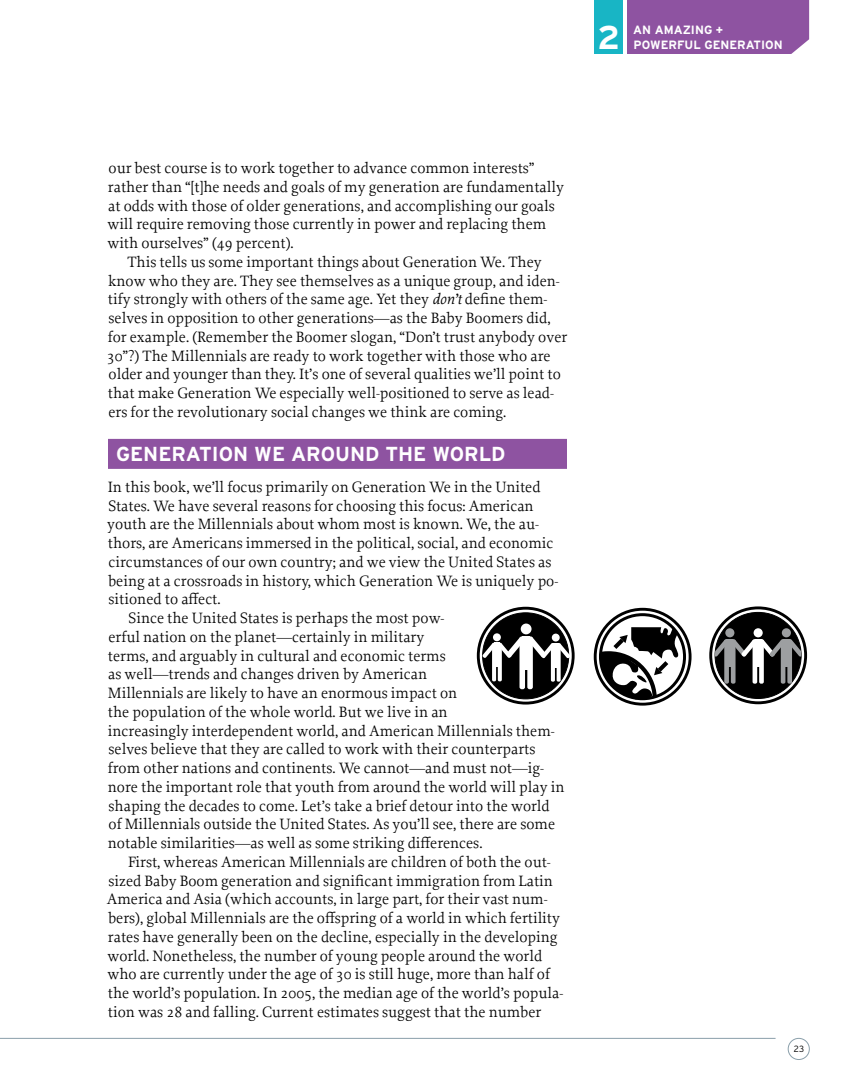
<style>
.page{position:relative;width:864px;height:1080px;background:#fff}
.page>*{position:absolute;margin:0;border:0;box-sizing:border-box;transform-origin:0 0}
.t1{font:700 33px "Interstate";color:#fff}
.t2{font:700 20.25px "Interstate";color:#fff}
.t3{font:15.75px/18.8px "Proforma";color:#000}
.t4{font:700 12px "Interstate";color:#fff}
.t5{font:300 9px "Interstate";color:#000}
.s1{font-style:italic}
</style>
<div class="page">
<div style="left:788px;top:1038px;width:22px;height:22px;border:1px solid #8a9faa;border-radius:50%"></div>
<hr style="left:0;top:1038px;width:776px;height:1px;background:#8a9faa">
<div style="left:595px;top:0;width:28px;height:54px;background:#18b5c5"></div>
<div style="left:627px;top:0;width:182px;height:54px;background:#8e53a1"></div>
<div style="left:108px;top:439px;width:459px;height:30px;background:#8e53a1"></div>
<div style="left:599px;top:613px;width:87px;height:87px;border:3px solid #000;border-radius:50%"></div>
<svg style="left:597px;top:626px;width:83px;height:75px"></svg>
<div style="left:715px;top:612px;width:86px;height:86px;background:#000;border-radius:50%"></div>
<div style="left:724px;top:639px;width:5px;height:45px;background:#9d9fa1;border-radius:2px"></div>
<div style="left:731px;top:639px;width:5px;height:45px;background:#9d9fa1;border-radius:2px"></div>
<div style="left:727px;top:639px;width:6px;height:28px;background:#9d9fa1"></div>
<div style="left:725px;top:628px;width:9px;height:9px;background:#9d9fa1;border-radius:50%"></div>
<hr style="left:753px;top:639px;width:4px;height:45px;background:#fff;border-radius:2px">
<div style="left:759px;top:639px;width:5px;height:45px;background:#fff;border-radius:2px"></div>
<div style="left:755px;top:639px;width:6px;height:28px;background:#fff"></div>
<div style="left:754px;top:628px;width:9px;height:9px;background:#fff;border-radius:50%"></div>
<hr style="left:781px;top:639px;width:4px;height:45px;background:#9d9fa1;border-radius:2px">
<div style="left:787px;top:639px;width:5px;height:45px;background:#9d9fa1;border-radius:2px"></div>
<div style="left:783px;top:639px;width:7px;height:28px;background:#9d9fa1"></div>
<div style="left:782px;top:628px;width:9px;height:9px;background:#9d9fa1;border-radius:50%"></div>
<svg style="left:715px;top:640px;width:86px;height:17px"></svg>
<div style="left:483px;top:613px;width:86px;height:86px;background:#000;border-radius:50%"></div>
<svg style="left:492px;top:643px;width:4px;height:38px"></svg>
<svg style="left:498px;top:643px;width:4px;height:38px"></svg>
<div style="left:494px;top:643px;width:6px;height:24px;background:#fff"></div>
<div style="left:493px;top:633px;width:8px;height:8px;background:#fff;border-radius:50%"></div>
<div style="left:520px;top:636px;width:5px;height:53px;background:#fff;border-radius:2px"></div>
<div style="left:527px;top:636px;width:6px;height:53px;background:#fff;border-radius:2px"></div>
<div style="left:522px;top:636px;width:8px;height:34px;background:#fff"></div>
<div style="left:521px;top:624px;width:11px;height:10px;background:#fff;border-radius:50%"></div>
<svg style="left:551px;top:643px;width:4px;height:39px"></svg>
<svg style="left:557px;top:643px;width:4px;height:39px"></svg>
<div style="left:553px;top:643px;width:5px;height:24px;background:#fff"></div>
<div style="left:552px;top:634px;width:8px;height:8px;background:#fff;border-radius:50%"></div>
<svg style="left:482px;top:637px;width:88px;height:21px"></svg>
<div style="left:477px;top:607px;width:98px;height:98px;border:3px solid #000;border-radius:50%"></div>
<div style="left:709px;top:606px;width:98px;height:98px;border:3px solid #000;border-radius:50%"></div>
<div style="left:594px;top:608px;width:98px;height:98px;border:3px solid #000;border-radius:50%"></div>
<h1 class="t1" style="left:598px;top:19px;width:24px">2</h1>
<p class="t4" style="left:633px;top:23px;width:91px">AN AMAZING +</p>
<p class="t4" style="left:634px;top:38px;width:88px">POWERFUL GENER</p>
<p class="t4" style="left:746px;top:38px;width:23px">ATION</p>
<p class="t3" style="left:107px;top:159px;width:458px">our best course is to work together to advance common interests” rather than “[t]he needs and goals of my generation are fundamentally at odds with those of older generations, and accomplishing our goals will require removing those currently in power and replacing them with ourselves” (49 percent).</p>
<p class="t3" style="left:107px;top:253px;width:462px;text-indent:21px">This tells us some important things about Generation We. They know who they are. They see themselves as a unique group, and iden&shy;tify strongly with others of the same age. Yet they <span class="s1">don’t</span> define them&shy;selves in opposition to other generations—as the Baby Boomers did, for example. (Remember the Boomer slogan, “Don’t trust anybody over 30”?) The Millennials are ready to work together with those who are older and younger than they. It’s one of several qualities we’ll point to that make Generation We especially well-positioned to serve as lead&shy;ers for the revolutionary social changes we think are coming.</p>
<p class="t2" style="left:116px;top:443px;width:391px">GENERATION WE AROU ND THE WORLD</p>
<p class="t3" style="left:108px;top:478px;width:434px">In this book, we’ll focus primarily on Generation We in the United</p>
<p class="t3" style="left:108px;top:496px;width:427px">States. We have several reasons for choosing this focus: American</p>
<p class="t3" style="left:107px;top:515px;width:433px">youth are the Millennials about whom most is known. We, the au-</p>
<p class="t3" style="left:108px;top:534px;width:447px">thors, are Americans immersed in the political, social, and economic</p>
<p class="t3" style="left:109px;top:553px;width:444px">circumstances of our own country; and we view the United States as</p>
<p class="t3" style="left:108px;top:571px;width:452px">being at a crossroads in history, which Generation We is uniquely po-</p>
<p class="t3" style="left:109px;top:590px;width:114px">sitioned to affect.</p>
<p class="t3" style="left:129px;top:609px;width:317px">Since the United States is perhaps the most pow-</p>
<p class="t3" style="left:109px;top:628px;width:317px">erful nation on the planet—certainly in military</p>
<p class="t3" style="left:108px;top:646px;width:339px">terms, and arguably in cultural and economic terms</p>
<p class="t3" style="left:108px;top:665px;width:321px">as well—trends and changes driven by American</p>
<p class="t3" style="left:108px;top:684px;width:351px">Millennials are likely to have an enormous impact on</p>
<p class="t3" style="left:108px;top:703px;width:341px">the population of the whole world. But we live in an</p>
<p class="t3" style="left:108px;top:721px;width:448px">increasingly interdependent world, and American Millennials them-</p>
<p class="t3" style="left:109px;top:740px;width:428px">selves believe that they are called to work with their counterparts</p>
<p class="t3" style="left:108px;top:759px;width:438px">from other nations and continents. We cannot—and must not—ig-</p>
<p class="t3" style="left:108px;top:778px;width:458px">nore the important role that youth from around the world will play in</p>
<p class="t3" style="left:109px;top:796px;width:443px">shaping the decades to come. Let’s take a brief detour into the world</p>
<p class="t3" style="left:109px;top:815px;width:448px">of Millennials outside the United States. As you’ll see, there are some</p>
<p class="t3" style="left:108px;top:834px;width:376px">notable similarities—as well as some striking differences.</p>
<p class="t3" style="left:128px;top:853px;width:424px">First, whereas American Millennials are children of both the out-</p>
<p class="t3" style="left:109px;top:871px;width:446px">sized Baby Boom generation and significant immigration from Latin</p>
<p class="t3" style="left:107px;top:890px;width:442px">America and Asia (which accounts, in large part, for their vast num-</p>
<p class="t3" style="left:108px;top:909px;width:454px">bers), global Millennials are the offspring of a world in which fertility</p>
<p class="t3" style="left:108px;top:928px;width:451px">rates have generally been on the decline, especially in the developing</p>
<p class="t3" style="left:107px;top:946px;width:436px">world. Nonetheless, the number of young people around the world</p>
<p class="t3" style="left:107px;top:965px;width:444px">who are currently under the age of 30 is still huge, more than half of</p>
<p class="t3" style="left:108px;top:984px;width:457px">the world’s population. In 2005, the median age of the world’s popula-</p>
<p class="t3" style="left:108px;top:1003px;width:435px">tion was 28 and falling. Current estimates suggest that the number</p>
<p class="t5" style="left:794px;top:1044px;width:12px">23</p>
</div>
